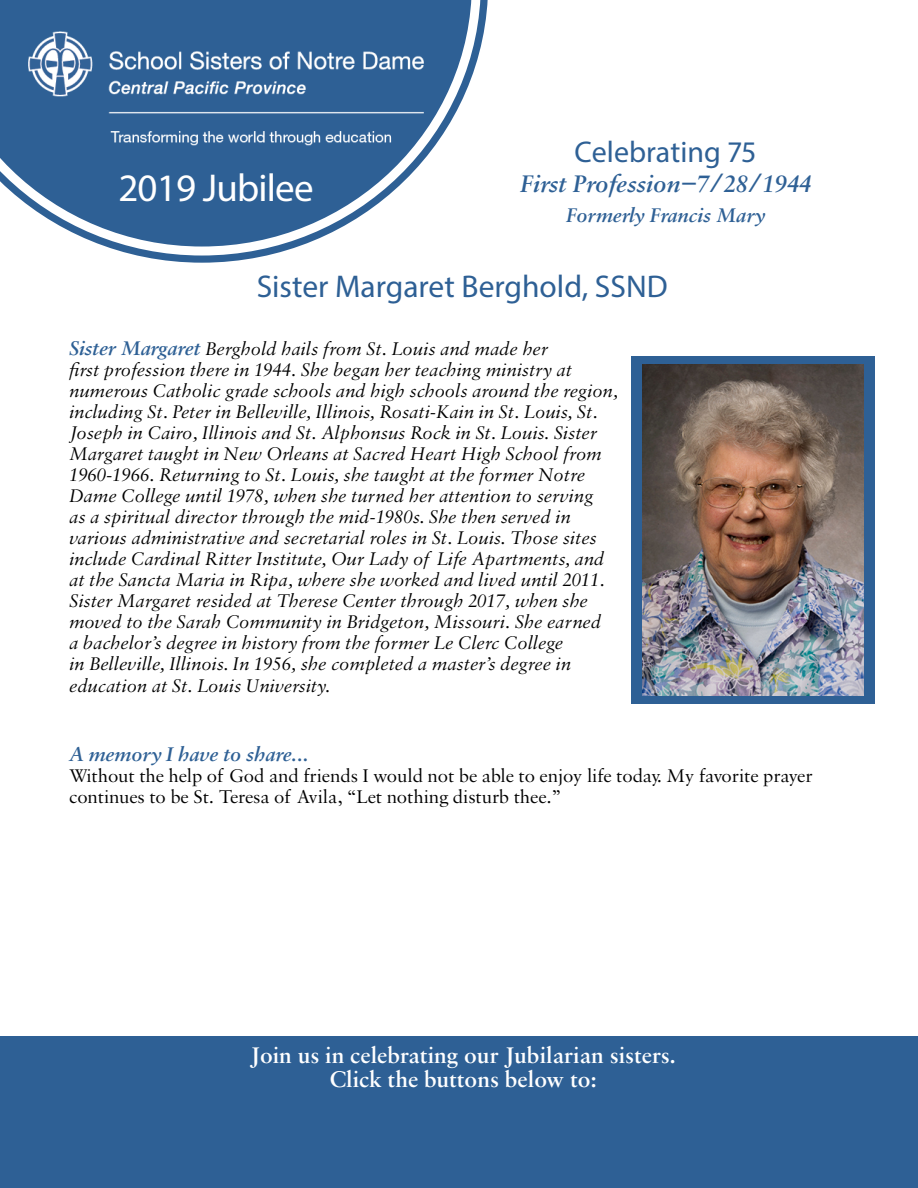
<style>
.page{position:relative;width:918px;height:1188px;background:#fff}
.page>*{position:absolute;margin:0;border:0;box-sizing:border-box;transform-origin:0 0}
.t1{font:39px "Myriad Pro";letter-spacing:-.02em;color:#fff}
.t2{font:31.5px "Myriad Pro";color:#2e6095}
.t3{font:30px "Myriad Pro";color:#2e6095}
.t4{font:italic 600 25.5px "Sabon MT Pro";color:#2e6095}
.t5{font:600 24px/24px "Sabon MT Pro";color:#fff;text-align:center}
.t6{font:italic 600 21px "Sabon MT Pro";color:#2e6095}
.t7{font:italic 19.5px/21px "Sabon MT Pro";letter-spacing:-.005em;color:#000}
.t8{font:19.5px/21px "Sabon MT Pro";letter-spacing:-.005em;color:#000}
.s1{font-weight:600;font-size:21px;color:#2e6095}
</style>
<div class="page">
<div style="left:632px;top:356px;width:243px;height:348px;background:#2e6095"></div>
<img style="left:643px;top:365px;width:221px;height:331px">
<div style="left:0;top:1037px;width:918px;height:151px;background:#2e6095"></div>
<svg style="left:140px;top:0;width:348px;height:263px"></svg>
<svg style="left:0;top:0;width:481px;height:256px"></svg>
<div style="left:443px;top:140px;width:445px;height:133px;background:#fff"></div>
<img style="left:28px;top:32px;width:395px;height:113px">
<h1 class="t1" style="left:118px;top:163px;width:197px">2019 Jubilee</h1>
<h3 class="t3" style="left:575px;top:133px;width:184px">Celebrating 75</h3>
<h3 class="t4" style="left:520px;top:169px;width:293px">First Profession−7/28/1944</h3>
<p class="t6" style="left:566px;top:203px;width:201px">Formerly Francis Mary</p>
<h2 class="t2" style="left:257px;top:267px;width:413px">Sister Margaret Berghold, SSND</h2>
<p class="t7" style="left:69px;top:338px;width:551px"><span class="s1">Sister Margaret</span> Berghold hails from St. Louis and made her<br>first profession there in 1944. She began her teaching ministry at numerous Catholic grade schools and high schools around the region, including St. Peter in Belleville, Illinois, Rosati-Kain in St. Louis, St.<br>Joseph in Cairo, Illinois and St. Alphonsus Rock in St. Louis. Sister Margaret taught in New Orleans at Sacred Heart High School from 1960-1966. Returning to St. Louis, she taught at the former Notre Dame College until 1978, when she turned her attention to serving<br>as a spiritual director through the mid-1980s. She then served in various administrative and secretarial roles in St. Louis. Those sites include Cardinal Ritter Institute, Our Lady of Life Apartments, and at the Sancta Maria in Ripa, where she worked and lived until 2011.<br>Sister Margaret resided at Therese Center through 2017, when she moved to the Sarah Community in Bridgeton, Missouri. She earned<br>a bachelor’s degree in history from the former Le Clerc College<br>in Belleville, Illinois. In 1956, she completed a master’s degree in education at St. Louis University.</p>
<p class="t6" style="left:69px;top:741px;width:240px">A memory I have to share...</p>
<p class="t8" style="left:69px;top:764px;width:745px">Without the help of God and friends I would not be able to enjoy life today. My favorite prayer continues to be St. Teresa of Avila, “Let nothing disturb thee.”</p>
<p class="t5" style="left:250px;top:1043px;width:427px">Join us in celebrating our Jubilarian sisters.<br>Click the buttons below to:</p>
</div>
